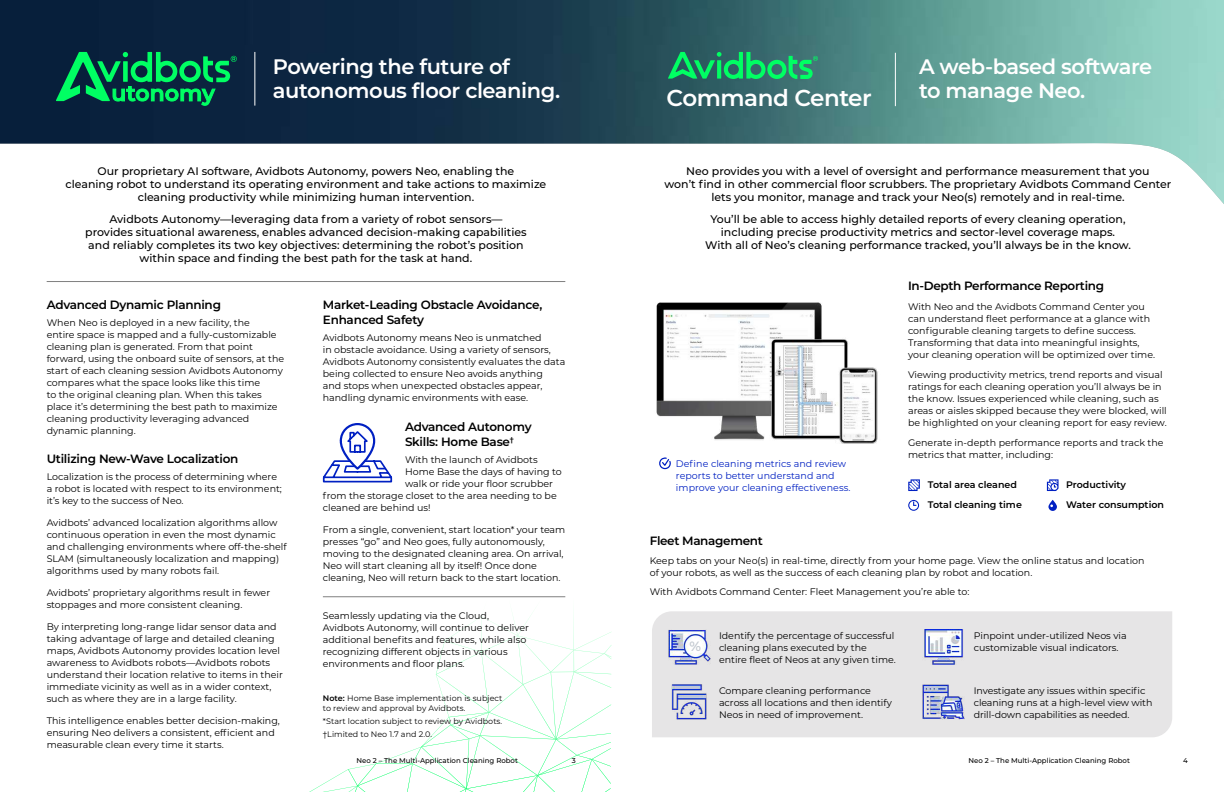
<style>
.page{position:relative;width:1224px;height:792px;background:#fff}
.page>*{position:absolute;margin:0;border:0;box-sizing:border-box;transform-origin:0 0}
.t1{font:600 23px "Montserrat";letter-spacing:-.02em;color:#fff}
.t2{font:600 21px/24px "Montserrat";letter-spacing:-.02em;color:#fff}
.t3{font:600 13.5px "Montserrat";color:#c3c9d0}
.t4{font:600 12px/15px "Montserrat";letter-spacing:-.02em;color:#000}
.t5{font:500 11px/13px "Montserrat";color:#000;text-align:center}
.t6{font:9.5px/12px "Montserrat";color:#000}
.t7{font:9.5px/12px "Montserrat";letter-spacing:.005em;color:#0020c2}
.t8{font:600 9.5px/20px "Montserrat";color:#000}
.t9{font:8px/10px "Montserrat";letter-spacing:.005em;color:#000}
.t10{font:500 7px "Montserrat";color:#000}
.s1{font-weight:600}
</style>
<div class="page">
<svg style="left:309px;top:596px;width:303px;height:196px"></svg>
<img style="left:0;top:0;width:1224px;height:204px">
<hr style="left:47px;top:281px;width:518px;height:1px;background:#808080">
<hr style="left:323px;top:597px;width:242px;height:1px;background:#808080">
<hr style="left:254px;top:52px;width:1px;height:54px;background:#fff">
<svg style="left:56px;top:52px;width:181px;height:54px;background:#066e4a"></svg>
<svg style="left:322px;top:423px;width:71px;height:60px"></svg>
<div style="left:652px;top:611px;width:520px;height:126px;background:#e6e5e6"></div>
<hr style="left:895px;top:53px;width:1px;height:53px;background:#fff">
<svg style="left:659px;top:457px;width:12px;height:13px"></svg>
<svg style="left:908px;top:500px;width:11px;height:11px"></svg>
<svg style="left:908px;top:479px;width:12px;height:12px"></svg>
<svg style="left:1047px;top:479px;width:12px;height:12px"></svg>
<svg style="left:1048px;top:500px;width:9px;height:11px"></svg>
<svg style="left:668px;top:52px;width:150px;height:27px;background:#209f66"></svg>
<img style="left:656px;top:302px;width:222px;height:142px">
<img style="left:922px;top:630px;width:43px;height:34px">
<img style="left:922px;top:684px;width:42px;height:35px">
<img style="left:669px;top:684px;width:42px;height:35px">
<img style="left:669px;top:630px;width:42px;height:34px">
<div style="left:688px;top:639px;width:15px;height:14px;background:#fff;border-radius:50%"></div>
<h2 class="t2" style="left:273px;top:54px;width:289px">Powering the future of autonomous floor cleaning.</h2>
<p class="t5" style="left:66px;top:164px;width:482px">Our proprietary AI software, Avidbots Autonomy, powers Neo, enabling the<br>cleaning robot to understand its operating environment and take actions to maximize cleaning productivity while minimizing human intervention.</p>
<p class="t5" style="left:85px;top:212px;width:443px">Avidbots Autonomy—leveraging data from a variety of robot sensors— provides situational awareness, enables advanced decision-making capabilities and reliably completes its two key objectives: determining the robot’s position within space and finding the best path for the task at hand.</p>
<p class="t4" style="left:47px;top:297px;width:176px">Advanced Dynamic Planning</p>
<p class="t6" style="left:47px;top:317px;width:239px">When Neo is deployed in a new facility, the<br>entire space is mapped and a fully-customizable cleaning plan is generated. From that point forward, using the onboard suite of sensors, at the start of each cleaning session Avidbots Autonomy compares what the space looks like this time<br>to the original cleaning plan. When this takes place it’s determining the best path to maximize cleaning productivity leveraging advanced dynamic planning.</p>
<p class="t4" style="left:47px;top:451px;width:193px">Utilizing New-Wave Localization</p>
<p class="t6" style="left:47px;top:471px;width:237px">Localization is the process of determining where a robot is located with respect to its environment; it’s key to the success of Neo.</p>
<p class="t6" style="left:47px;top:517px;width:242px">Avidbots’ advanced localization algorithms allow continuous operation in even the most dynamic and challenging environments where off-the-shelf SLAM (simultaneously localization and mapping) algorithms used by many robots fail.</p>
<p class="t6" style="left:47px;top:587px;width:225px">Avidbots’ proprietary algorithms result in fewer stoppages and more consistent cleaning.</p>
<p class="t6" style="left:47px;top:621px;width:238px">By interpreting long-range lidar sensor data and taking advantage of large and detailed cleaning maps, Avidbots Autonomy provides location level awareness to Avidbots robots—Avidbots robots understand their location relative to items in their immediate vicinity as well as in a wider context, such as where they are in a large facility.</p>
<p class="t6" style="left:47px;top:715px;width:235px">This intelligence enables better decision-making, ensuring Neo delivers a consistent, efficient and measurable clean every time it starts.</p>
<p class="t4" style="left:323px;top:297px;width:221px">Market-Leading Obstacle Avoidance,<br>Enhanced Safety</p>
<p class="t6" style="left:323px;top:332px;width:244px">Avidbots Autonomy means Neo is unmatched<br>in obstacle avoidance. Using a variety of sensors, Avidbots Autonomy consistently evaluates the data being collected to ensure Neo avoids anything<br>and stops when unexpected obstacles appear, handling dynamic environments with ease.</p>
<p class="t4" style="left:405px;top:419px;width:128px">Advanced Autonomy<br>Skills: Home Base<sup>†</sup></p>
<p class="t6" style="left:405px;top:454px;width:134px">With the launch of Avidbots</p>
<p class="t6" style="left:405px;top:466px;width:158px">Home Base the days of having to</p>
<p class="t6" style="left:405px;top:478px;width:150px">walk or ride your floor scrubber</p>
<p class="t6" style="left:323px;top:490px;width:235px">from the storage closet to the area needing to be</p>
<p class="t6" style="left:323px;top:502px;width:109px">cleaned are behind us!</p>
<p class="t6" style="left:323px;top:524px;width:244px">From a single, convenient, start location* your team presses “go” and Neo goes, fully autonomously, moving to the designated cleaning area. On arrival, Neo will start cleaning all by itself! Once done cleaning, Neo will return back to the start location.</p>
<p class="t6" style="left:323px;top:609px;width:208px">Seamlessly updating via the Cloud, Avidbots Autonomy, will continue to deliver additional benefits and features, while also recognizing different objects in various environments and floor plans.</p>
<p class="t9" style="left:323px;top:693px;width:181px"><span class="s1">Note:</span> Home Base implementation is subject to review and approval by Avidbots.</p>
<p class="t9" style="left:323px;top:714px;width:181px;line-height:13px">*Start location subject to review by Avidbots. †Limited to Neo 1.7 and 2.0.</p>
<p class="t10" style="left:357px;top:755px;width:163px">Neo 2 – The Multi-Application Cleaning Robot</p>
<p class="t10" style="left:572px;top:755px;width:6px">3</p>
<h1 class="t1" style="left:667px;top:82px;width:207px">Command Center</h1>
<h2 class="t2" style="left:919px;top:54px;width:235px">A web-based software to manage Neo.</h2>
<p class="t5" style="left:665px;top:164px;width:508px">Neo provides you with a level of oversight and performance measurement that you<br>won’t find in other commercial floor scrubbers. The proprietary Avidbots Command Center lets you monitor, manage and track your Neo(s) remotely and in real-time.</p>
<p class="t5" style="left:705px;top:212px;width:427px">You’ll be able to access highly detailed reports of every cleaning operation, including precise productivity metrics and sector-level coverage maps.<br>With all of Neo’s cleaning performance tracked, you’ll always be in the know.</p>
<p class="t7" style="left:676px;top:458px;width:176px">Define cleaning metrics and review reports to better understand and improve your cleaning effectiveness.</p>
<p class="t4" style="left:650px;top:533px;width:115px">Fleet Management</p>
<p class="t4" style="left:908px;top:278px;width:198px">In-Depth Performance Reporting</p>
<p class="t6" style="left:908px;top:300px;width:249px">With Neo and the Avidbots Command Center you can understand fleet performance at a glance with configurable cleaning targets to define success.<br>Transforming that data into meaningful insights, your cleaning operation will be optimized over time.</p>
<p class="t6" style="left:908px;top:368px;width:260px">Viewing productivity metrics, trend reports and visual ratings for each cleaning operation you’ll always be in the know. Issues experienced while cleaning, such as areas or aisles skipped because they were blocked, will be highlighted on your cleaning report for easy review.</p>
<p class="t6" style="left:908px;top:436px;width:257px">Generate in-depth performance reports and track the metrics that matter, including:</p>
<p class="t8" style="left:928px;top:475px;width:95px">Total area cleaned<br>Total cleaning time</p>
<p class="t8" style="left:1066px;top:475px;width:99px">Productivity<br>Water consumption</p>
<p class="t6" style="left:650px;top:554px;width:496px">Keep tabs on your Neo(s) in real-time, directly from your home page. View the online status and location of your robots, as well as the success of each cleaning plan by robot and location.</p>
<p class="t6" style="left:650px;top:585px;width:321px">With Avidbots Command Center: Fleet Management you’re able to:</p>
<p class="t6" style="left:719px;top:629px;width:178px">Identify the percentage of successful cleaning plans executed by the entire fleet of Neos at any given time.</p>
<p class="t6" style="left:719px;top:684px;width:174px">Compare cleaning performance across all locations and then identify<br>Neos in need of improvement.</p>
<p class="t6" style="left:974px;top:684px;width:180px">Investigate any issues within specific cleaning runs at a high-level view with drill-down capabilities as needed.</p>
<p class="t6" style="left:974px;top:629px;width:154px">Pinpoint under-utilized Neos via</p>
<h3 class="t3" style="left:690px;top:636px;width:13px">%</h3>
<p class="t6" style="left:974px;top:641px;width:146px">customizable visual indicators.</p>
<p class="t10" style="left:969px;top:755px;width:163px">Neo 2 – The Multi-Application Cleaning Robot</p>
<p class="t10" style="left:1183px;top:755px;width:6px">4</p>
</div>
